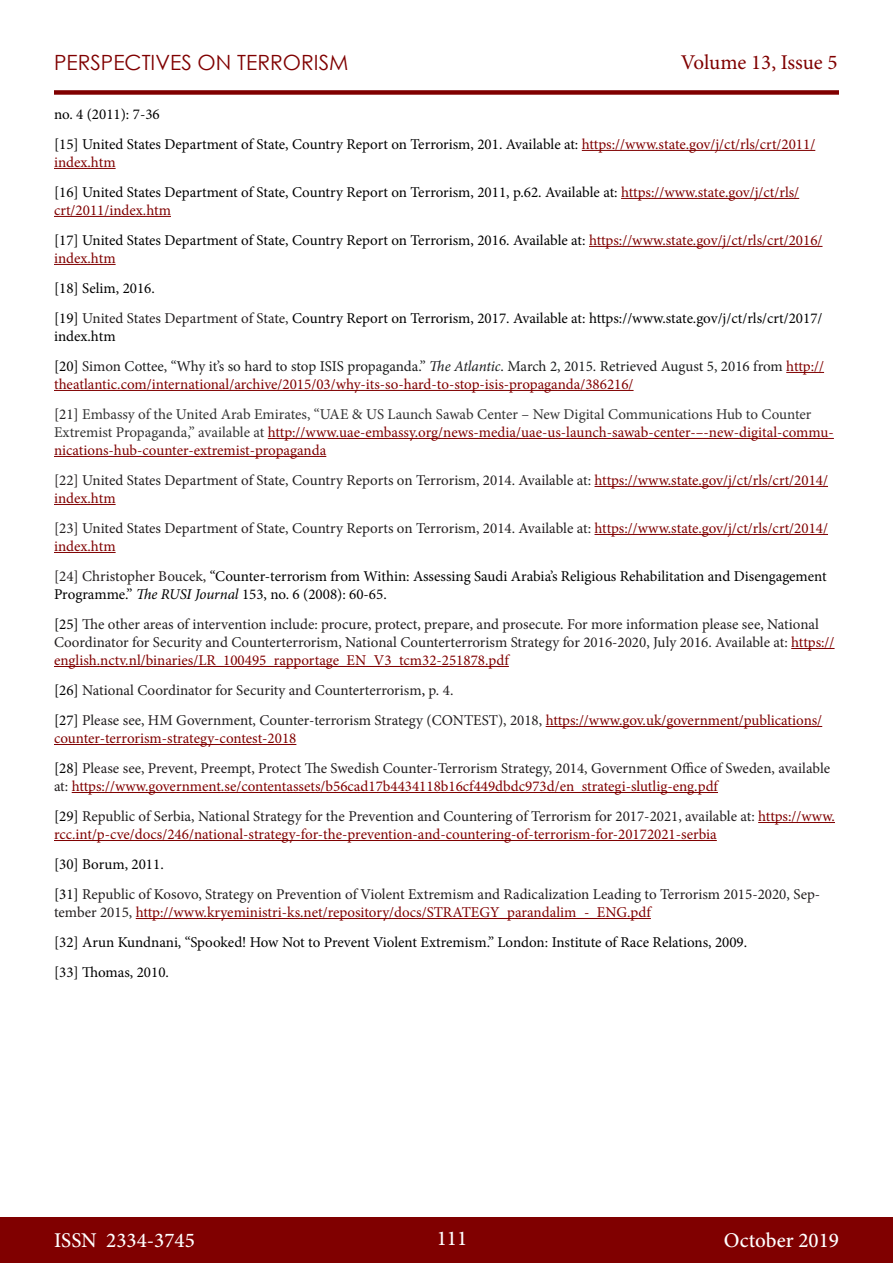
<style>
.page{position:relative;width:893px;height:1263px;background:#fff}
.page>*{position:absolute;margin:0;border:0;box-sizing:border-box;transform-origin:0 0}
.t1{font:500 21px "Minion Pro";color:#fff}
.t2{font:21px "Century Gothic";color:#800000}
.t3{font:21px "Minion Pro";letter-spacing:-.005em;color:#800000}
.Footnote_text{font:15px/18px "Minion Pro";color:#231f20}
.Footnote_text-2{font:15px/18px "Minion Pro";color:#800000}
.Footnote_text-3{font:15px/18px "Minion Pro";color:#000}
.s1{color:#800000}
.s2{color:#231f20}
.s3{color:#000}
.s4{color:#1c1d1e}
.s5{font-style:italic;color:#1c1d1e}
.s6{color:#333}
.s7{font-style:italic}
</style>
<div class="page">
<div style="left:0;top:1217px;width:893px;height:46px;background:#800000"></div>
<div style="left:54px;top:90px;width:785px;height:5px;background:#800000"></div>
<hr style="left:582px;top:150px;width:233px;height:1px;background:#800000">
<hr style="left:54px;top:168px;width:62px;height:1px;background:#800000">
<hr style="left:621px;top:198px;width:178px;height:1px;background:#800000">
<hr style="left:54px;top:216px;width:117px;height:1px;background:#800000">
<hr style="left:589px;top:246px;width:233px;height:1px;background:#800000">
<hr style="left:54px;top:264px;width:62px;height:1px;background:#800000">
<hr style="left:786px;top:372px;width:38px;height:1px;background:#800000">
<hr style="left:54px;top:390px;width:580px;height:1px;background:#800000">
<hr style="left:268px;top:438px;width:566px;height:1px;background:#800000">
<hr style="left:54px;top:456px;width:272px;height:1px;background:#800000">
<hr style="left:594px;top:486px;width:234px;height:1px;background:#800000">
<hr style="left:54px;top:504px;width:62px;height:1px;background:#800000">
<hr style="left:594px;top:534px;width:234px;height:1px;background:#800000">
<hr style="left:54px;top:552px;width:62px;height:1px;background:#800000">
<hr style="left:791px;top:648px;width:43px;height:1px;background:#800000">
<hr style="left:54px;top:666px;width:455px;height:1px;background:#800000">
<hr style="left:546px;top:726px;width:276px;height:1px;background:#800000">
<hr style="left:54px;top:744px;width:242px;height:1px;background:#800000">
<hr style="left:72px;top:792px;width:646px;height:1px;background:#800000">
<hr style="left:758px;top:822px;width:77px;height:1px;background:#800000">
<hr style="left:54px;top:840px;width:663px;height:1px;background:#800000">
<hr style="left:136px;top:918px;width:515px;height:1px;background:#800000">
<h1 class="t2" style="left:54px;top:47px;width:296px">PERSPECTIVES ON TERRORISM</h1>
<h1 class="t3" style="left:681px;top:48px;width:158px">Volume 13, Issue 5</h1>
<p class="Footnote_text-3" style="left:54px;top:105px;width:107px">no. 4 (2011): 7-36</p>
<p class="Footnote_text-3" style="left:54px;top:135px;width:763px">[15] United States Department of State, Country Report on Terrorism, 201. Available at: <span class="s1">https://www.state.gov/j/ct/rls/crt/2011/ index.htm</span></p>
<p class="Footnote_text-3" style="left:54px;top:183px;width:747px">[16] United States Department of State, Country Report on Terrorism, 2011, p.62. Available at: <span class="s1">https://www.state.gov/j/ct/rls/ crt/2011/index.htm</span></p>
<p class="Footnote_text-3" style="left:54px;top:231px;width:770px">[17] United States Department of State, Country Report on Terrorism, 2016. Available at: <span class="s1">https://www.state.gov/j/ct/rls/crt/2016/ index.htm</span></p>
<p class="Footnote_text-3" style="left:54px;top:279px;width:102px">[18] Selim, 2016.</p>
<p class="Footnote_text-3" style="left:54px;top:309px;width:770px">[19] <span class="s2">United States Department of State,</span> Country Report on Terrorism, 2017. Available at: https://www.state.gov/j/ct/rls/crt/2017/ index.htm</p>
<p class="Footnote_text-2" style="left:54px;top:357px;width:772px"><span class="s3">[20]</span> <span class="s2">Simon</span> <span class="s4">Cottee, “Why it’s so hard to stop ISIS propaganda.”</span> <span class="s5">The Atlantic</span><span class="s4">. March 2, 2015. Retrieved August 5, 2016 from</span> http:// theatlantic.com/international/archive/2015/03/why-its-so-hard-to-stop-isis-propaganda/386216/</p>
<p class="Footnote_text-2" style="left:54px;top:405px;width:781px"><span class="s2">[21]</span> <span class="s6">Embassy of the United Arab Emirates, “UAE &amp; US Launch Sawab Center – New Digital Communications Hub to Counter<br>Extremist Propaganda,” available at</span> http://www.uae-embassy.org/news-media/uae-us-launch-sawab-center-–-new-digital-commu&shy;nications-hub-counter-extremist-propaganda</p>
<p class="Footnote_text" style="left:54px;top:471px;width:775px">[22] United States Department of State, Country Reports on Terrorism, 2014. Available at: <span class="s1">https://www.state.gov/j/ct/rls/crt/2014/ index.htm</span></p>
<p class="Footnote_text" style="left:54px;top:519px;width:775px">[23] United States Department of State, Country Reports on Terrorism, 2014. Available at: <span class="s1">https://www.state.gov/j/ct/rls/crt/2014/ index.htm</span></p>
<p class="Footnote_text-3" style="left:54px;top:567px;width:774px"><span class="s2">[24] Christopher Boucek,</span> “Counter-terrorism from Within: Assessing Saudi Arabia’s Religious Rehabilitation and Disengagement<br>Programme.” <span class="s7">The RUSI Journal</span> 153, no. 6 (2008): 60-65.</p>
<p class="Footnote_text" style="left:54px;top:615px;width:782px"><span class="s3">[25]</span> The other areas of intervention include: procure, protect, prepare, and prosecute. For more information please see, National<br>Coordinator for Security and Counterterrorism, National Counterterrorism Strategy for 2016-2020, July 2016. Available at: <span class="s1">https:// english.nctv.nl/binaries/LR_100495_rapportage_EN_V3_tcm32-251878.pdf</span></p>
<p class="Footnote_text" style="left:54px;top:681px;width:401px"><span class="s3">[26]</span> National Coordinator for Security and Counterterrorism<span class="s3">,</span> p. 4.</p>
<p class="Footnote_text-2" style="left:54px;top:711px;width:770px"><span class="s3">[27]</span> <span class="s2">Please see, HM Government, Counter-terrorism Strategy (CONTEST), 2018,</span> https://www.gov.uk/government/publications/ counter-terrorism-strategy-contest-2018</p>
<p class="Footnote_text" style="left:54px;top:759px;width:778px"><span class="s3">[28]</span> Please see, Prevent, Preempt, Protect The Swedish Counter-Terrorism Strategy, 2014, Government Office of Sweden, available at: <span class="s1">https://www.government.se/contentassets/b56cad17b4434118b16cf449dbdc973d/en_strategi-slutlig-eng.pdf</span></p>
<p class="Footnote_text-2" style="left:54px;top:807px;width:782px"><span class="s3">[29]</span> <span class="s2">Republic of Serbia, National Strategy for the Prevention and Countering of Terrorism for 2017-2021, available at:</span> https://www. rcc.int/p-cve/docs/246/national-strategy-for-the-prevention-and-countering-of-terrorism-for-20172021-serbia</p>
<p class="Footnote_text-3" style="left:54px;top:855px;width:111px">[30] Borum, 2011.</p>
<p class="Footnote_text" style="left:54px;top:885px;width:768px"><span class="s3">[31]</span> Republic of Kosovo, Strategy on Prevention of Violent Extremism and Radicalization Leading to Terrorism 2015-2020, Sep&shy;tember 2015, <span class="s1">http://www.kryeministri-ks.net/repository/docs/STRATEGY_parandalim_-_ENG.pdf</span></p>
<p class="Footnote_text-3" style="left:54px;top:933px;width:695px">[32] Arun Kundnani, “Spooked! How Not to Prevent Violent Extremism.” London: Institute of Race Relations, 2009.</p>
<p class="Footnote_text-3" style="left:54px;top:963px;width:116px">[33] Thomas, 2010.</p>
<h1 class="t1" style="left:54px;top:1226px;width:142px">ISSN 2334-3745</h1>
<h1 class="t1" style="left:437px;top:1224px;width:32px">111</h1>
<h1 class="t1" style="left:724px;top:1226px;width:117px">October 2019</h1>
</div>
